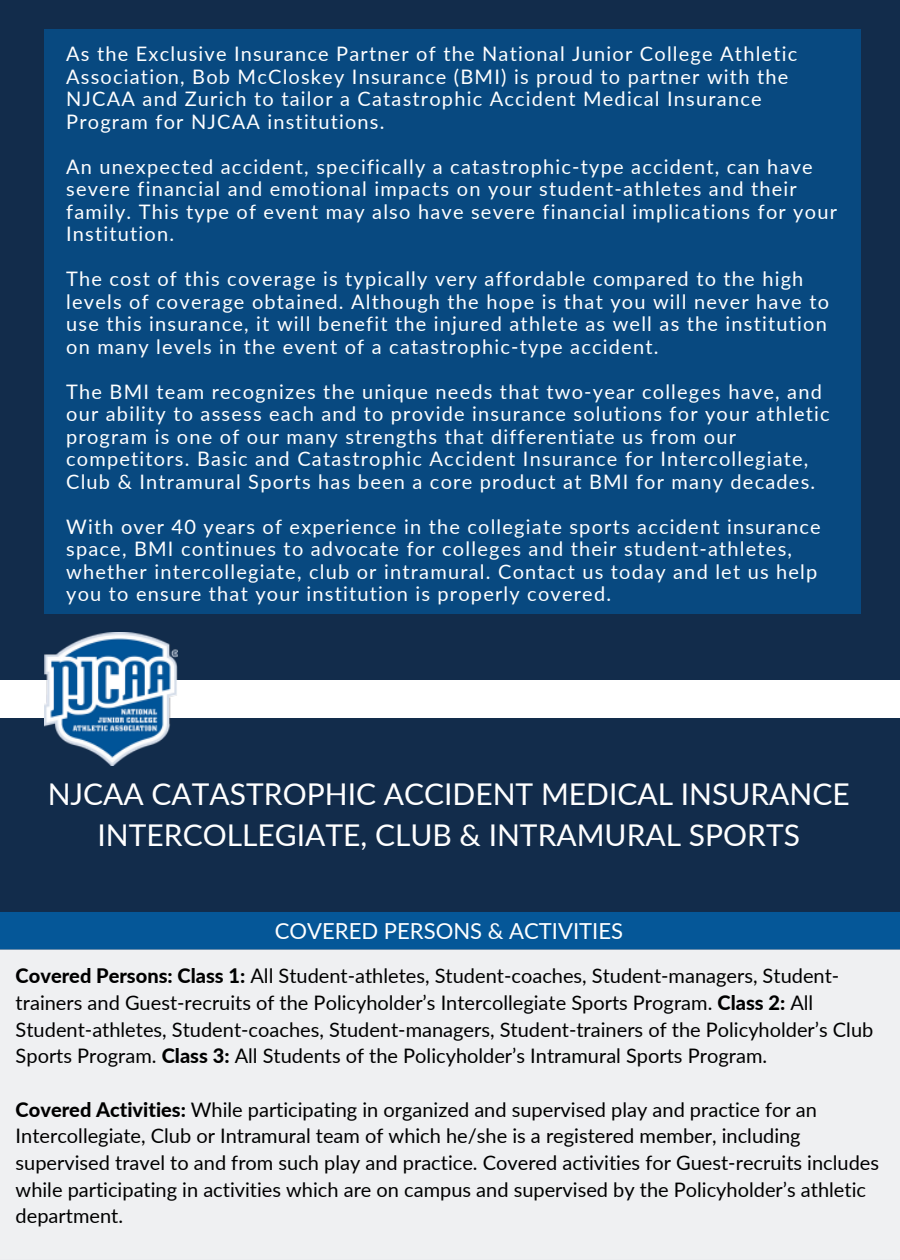
<style>
.page{position:relative;width:900px;height:1260px;background:#122c4b}
.page>*{position:absolute;margin:0;border:0;box-sizing:border-box;transform-origin:0 0}
.t1{font:30px/41.2px "Lato";color:#fff;text-align:center}
.t2{font:22px "Lato";color:#fff}
.t3{font:20px/22.5px "Lato";letter-spacing:.06em;color:#fff}
.t4{font:20px/26.8px "Lato";color:#000}
.s1{font-weight:800}
</style>
<div class="page">
<div style="left:44px;top:29px;width:817px;height:584px;background:#084980"></div>
<div style="left:0;top:949px;width:900px;height:311px;background:#eff0f2"></div>
<div style="left:0;top:912px;width:900px;height:37px;background:#055798"></div>
<div style="left:0;top:680px;width:900px;height:37px;background:#fff"></div>
<img style="left:44px;top:632px;width:133px;height:133px">
<p class="t3" style="left:66px;top:42px;width:733px">As the Exclusive Insurance Partner of the National Junior College Athletic Association, Bob McCloskey Insurance (BMI) is proud to partner with the NJCAA and Zurich to tailor a Catastrophic Accident Medical Insurance Program for NJCAA institutions.</p>
<p class="t3" style="left:66px;top:154px;width:772px">An unexpected accident, specifically a catastrophic-type accident, can have severe financial and emotional impacts on your student-athletes and their family. This type of event may also have severe financial implications for your Institution.</p>
<p class="t3" style="left:66px;top:267px;width:764px">The cost of this coverage is typically very affordable compared to the high levels of coverage obtained. Although the hope is that you will never have to use this insurance, it will benefit the injured athlete as well as the institution on many levels in the event of a catastrophic-type accident.</p>
<p class="t3" style="left:66px;top:379px;width:765px">The BMI team recognizes the unique needs that two-year colleges have, and our ability to assess each and to provide insurance solutions for your athletic program is one of our many strengths that differentiate us from our competitors. Basic and Catastrophic Accident Insurance for Intercollegiate, Club &amp; Intramural Sports has been a core product at BMI for many decades.</p>
<p class="t3" style="left:66px;top:514px;width:756px">With over 40 years of experience in the collegiate sports accident insurance space, BMI continues to advocate for colleges and their student-athletes, whether intercollegiate, club or intramural. Contact us today and let us help you to ensure that your institution is properly covered.</p>
<h1 class="t1" style="left:48px;top:772px;width:804px">NJCAA CATASTROPHIC ACCIDENT MEDICAL INSURANCE<br>INTERCOLLEGIATE, CLUB &amp; INTRAMURAL SPORTS</h1>
<p class="t2" style="left:275px;top:915px;width:350px">COVERED PERSONS &amp; ACTIVITIES</p>
<p class="t4" style="left:16px;top:962px;width:859px"><span class="s1">Covered Persons: Class 1:</span> All Student-athletes, Student-coaches, Student-managers, Student&shy;trainers and Guest-recruits of the Policyholder’s Intercollegiate Sports Program. <span class="s1">Class 2:</span> All Student-athletes, Student-coaches, Student-managers, Student-trainers of the Policyholder’s Club Sports Program. <span class="s1">Class 3:</span> All Students of the Policyholder’s Intramural Sports Program.</p>
<p class="t4" style="left:16px;top:1095px;width:865px"><span class="s1">Covered Activities:</span> While participating in organized and supervised play and practice for an Intercollegiate, Club or Intramural team of which he/she is a registered member, including supervised travel to and from such play and practice. Covered activities for Guest-recruits includes while participating in activities which are on campus and supervised by the Policyholder’s athletic department.</p>
</div>
